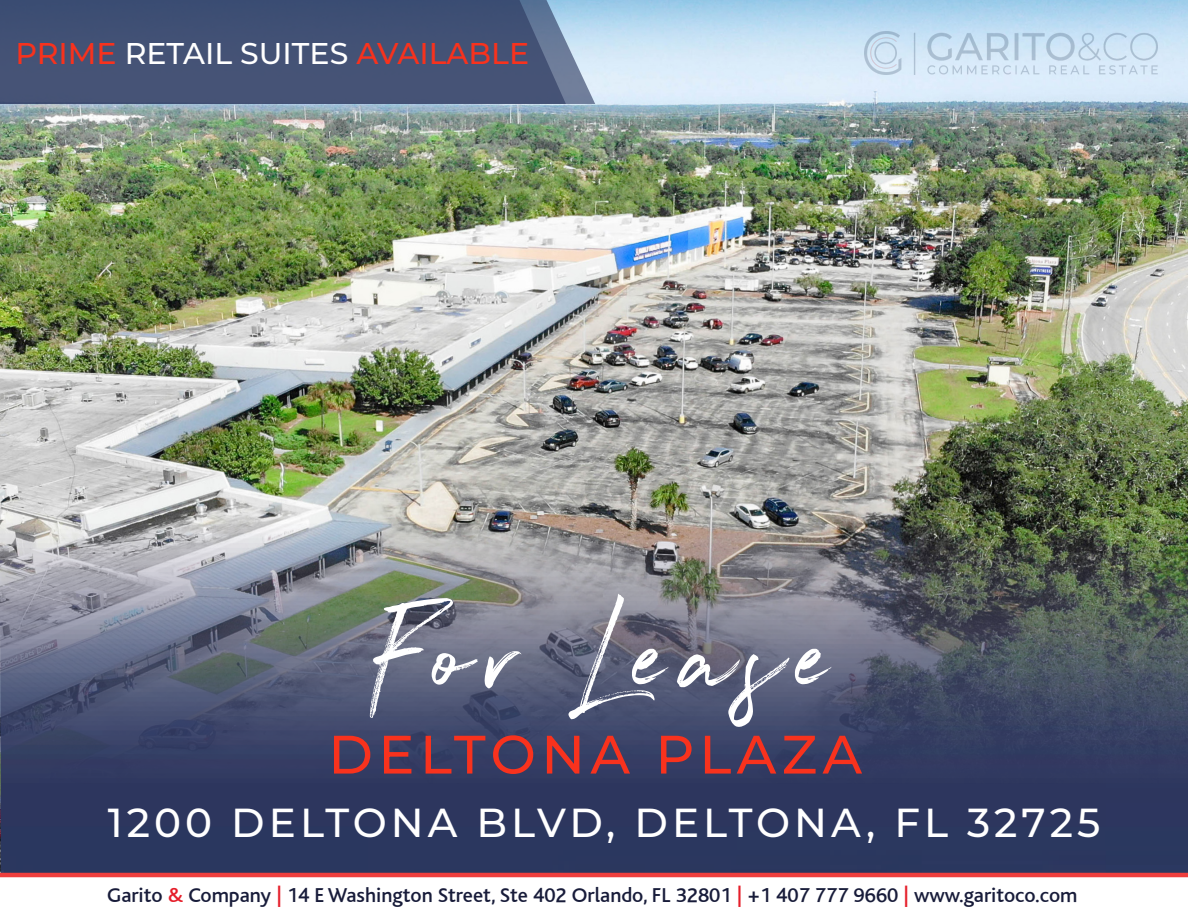
<style>
.page{position:relative;width:1188px;height:918px;background:#fff}
.page>*{position:absolute;margin:0;border:0;box-sizing:border-box;transform-origin:0 0}
.t1{font:144px "Northwell";letter-spacing:.1em;color:#fff}
.t2{font:500 54px "Montserrat";letter-spacing:.1em;color:#f8321d}
.t3{font:500 40.5px "Montserrat";letter-spacing:.1em;color:#fff}
.t4{font:500 30px "Montserrat";color:#f8321d}
.t5{font:500 21px "Bliss";color:#181c3a}
.s1{color:#fff}
.s2{color:#e51e2a}
</style>
<div class="page">
<img style="left:0;top:0;width:1188px;height:520px">
<img style="left:0;top:520px;width:1188px;height:353px">
<hr style="left:0;top:873px;width:1188px;height:4px;background:#ef3e3d">
<img style="left:865px;top:31px;width:292px;height:43px">
<svg style="left:0;top:0;width:595px;height:104px;background:#48587b"></svg>
<h3 class="t4" style="left:15px;top:35px;width:515px">PRIME <span class="s1">RETAIL SUITES</span> AVAILABLE</h3>
<h1 class="t1" style="left:376px;top:551px;width:461px">For Lease</h1>
<h2 class="t2" style="left:328px;top:721px;width:535px">DELTONA PLAZA</h2>
<h3 class="t3" style="left:108px;top:798px;width:994px">1200 DELTONA BLVD, DELTONA, FL 32725</h3>
<p class="t5" style="left:107px;top:885px;width:972px">Garito <span class="s2">&amp;</span> Company <span class="s2">|</span> 14 E Washington Street, Ste 402 Orlando, FL 32801 <span class="s2">|</span> +1 407 777 9660 <span class="s2">|</span> www.garitoco.com</p>
</div>
